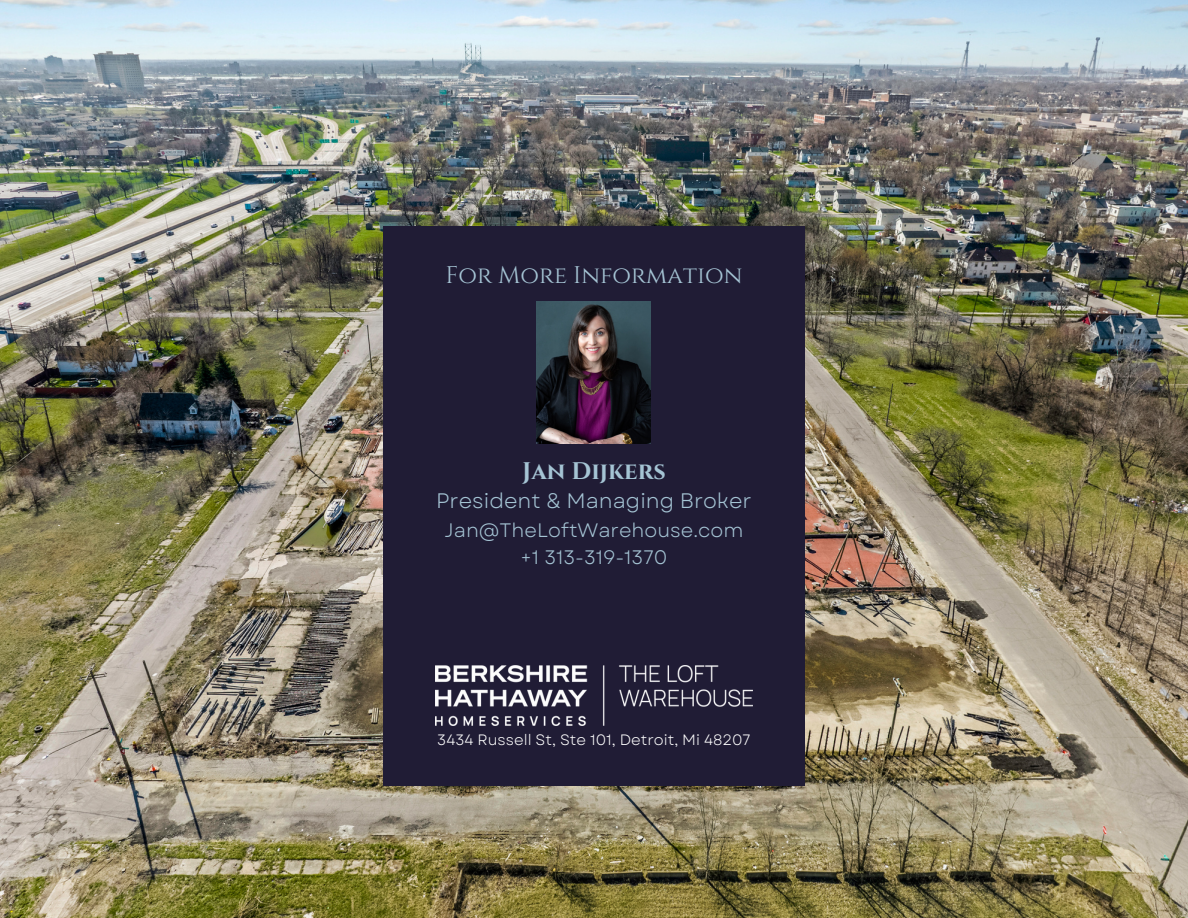
<style>
.page{position:relative;width:1188px;height:918px;background:#fff}
.page>*{position:absolute;margin:0;border:0;box-sizing:border-box;transform-origin:0 0}
.t1{font:24px "Cinzel";color:#a5c4d4}
.t2{font:700 24px "Cinzel";color:#a5c4d4}
.t3{font:21px "Garet";color:#a5c4d4}
.t4{font:19.5px "Garet";color:#a5c4d4}
.t5{font:15px "Garet";color:#fff}
</style>
<div class="page">
<img style="left:0;top:0;width:1188px;height:918px">
<div style="left:383px;top:226px;width:422px;height:560px;background:#201c35"></div>
<img style="left:537px;top:302px;width:114px;height:141px">
<img style="left:436px;top:666px;width:316px;height:59px">
<p class="t1" style="left:446px;top:260px;width:298px">For More Information</p>
<p class="t2" style="left:522px;top:455px;width:145px">Jan Dijkers</p>
<p class="t3" style="left:436px;top:485px;width:317px">President &amp; Managing Broker</p>
<p class="t4" style="left:445px;top:516px;width:300px">Jan@TheLoftWarehouse.com</p>
<p class="t4" style="left:521px;top:543px;width:148px">+1 313-319-1370</p>
<p class="t5" style="left:437px;top:729px;width:315px">3434 Russell St, Ste 101, Detroit, Mi 48207</p>
</div>
